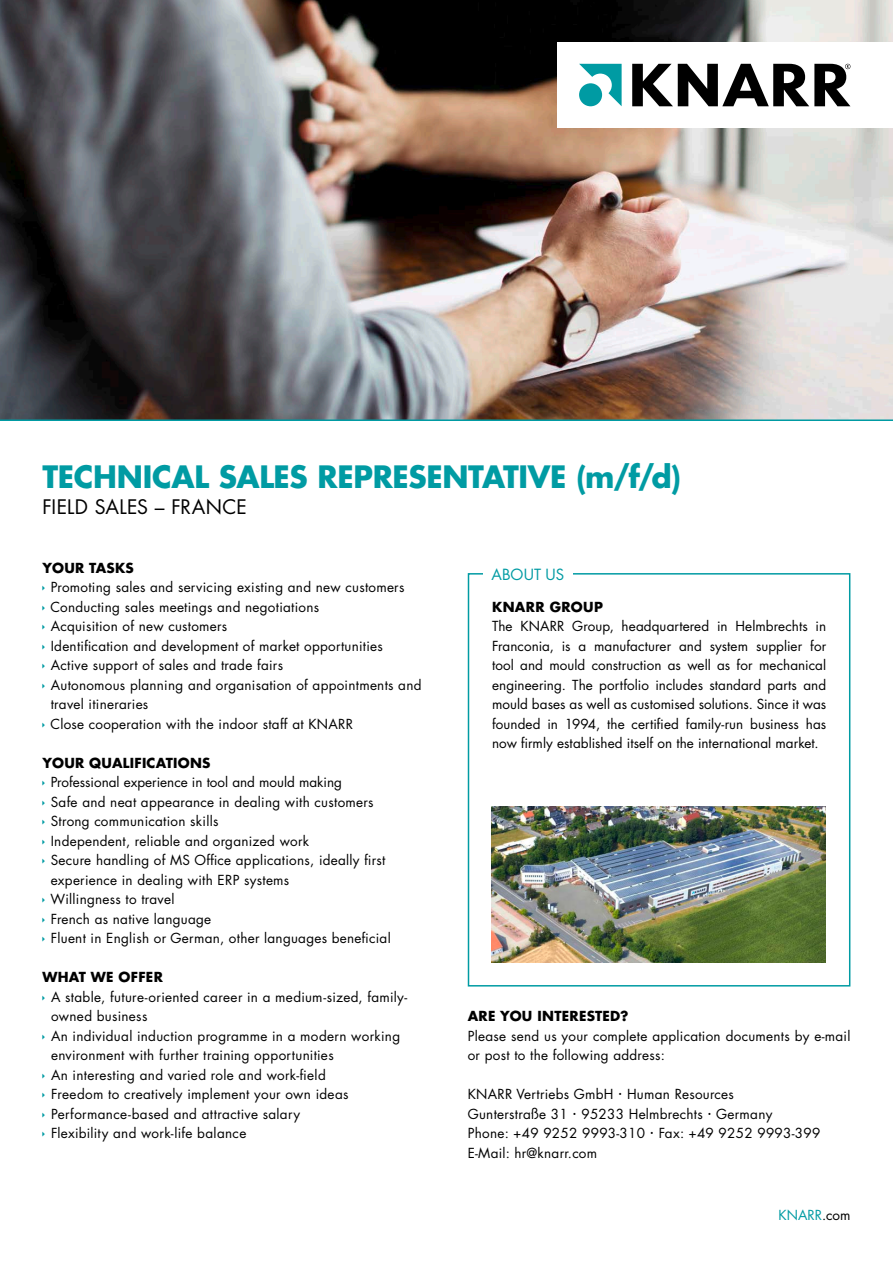
<style>
.page{position:relative;width:893px;height:1263px;background:#fff}
.page>*{position:absolute;margin:0;border:0;box-sizing:border-box;transform-origin:0 0}
.t1{font:700 30px "Futura LT Pro";letter-spacing:-.01em;color:#009ba3}
.t2{font:19.5px "Futura LT Pro";letter-spacing:.015em;color:#000}
.t3{font:15px "Futura LT Pro";letter-spacing:.005em;color:#009ba3}
.t4{font:13.5px/19.5px "Futura LT Pro";letter-spacing:.02em;color:#000}
.t5{font:700 13.5px "Futura LT Pro";letter-spacing:.02em;color:#000}
.t6{font:13.5px "Futura LT Pro";color:#009ba3}
.s1{color:#000}
</style>
<div class="page">
<img style="left:0;top:0;width:893px;height:419px">
<div style="left:558px;top:43px;width:335px;height:85px;background:#fff"></div>
<svg style="left:579px;top:64px;width:43px;height:42px"></svg>
<div style="left:579px;top:83px;width:23px;height:23px;background:#009ba3;border-radius:50%"></div>
<svg style="left:632px;top:64px;width:218px;height:42px"></svg>
<hr style="left:0;top:419px;width:893px;height:2px;background:#009ba3">
<div style="left:468px;top:573px;width:382px;height:413px;border:2px solid #009ba3"></div>
<div style="left:483px;top:559px;width:89px;height:29px;background:#fff"></div>
<img style="left:492px;top:807px;width:334px;height:156px">
<h1 class="t1" style="left:43px;top:454px;width:640px">TECHNICAL SALES REPRESENTATIVE (m/f/d)</h1>
<h2 class="t2" style="left:43px;top:493px;width:206px">FIELD SALES – FRANCE</h2>
<p class="t5" style="left:43px;top:557px;width:93px">YOUR TASKS</p>
<p class="t4" style="left:50px;top:577px;width:373px">Promoting sales and servicing existing and new customers Conducting sales meetings and negotiations<br>Acquisition of new customers<br>Identification and development of market opportunities Active support of sales and trade fairs<br>Autonomous planning and organisation of appointments and travel itineraries<br>Close cooperation with the indoor staff at KNARR</p>
<p class="t5" style="left:43px;top:752px;width:169px">YOUR QUALIFICATIONS</p>
<p class="t4" style="left:50px;top:772px;width:342px">Professional experience in tool and mould making<br>Safe and neat appearance in dealing with customers Strong communication skills<br>Independent, reliable and organized work<br>Secure handling of MS Office applications, ideally first experience in dealing with ERP systems<br>Willingness to travel<br>French as native language<br>Fluent in English or German, other languages beneficial</p>
<p class="t5" style="left:43px;top:966px;width:122px">WHAT WE OFFER</p>
<p class="t4" style="left:51px;top:987px;width:358px">A stable, future-oriented career in a medium-sized, family&shy;owned business<br>An individual induction programme in a modern working environment with further training opportunities<br>An interesting and varied role and work-field<br>Freedom to creatively implement your own ideas Performance-based and attractive salary<br>Flexibility and work-life balance</p>
<p class="t3" style="left:492px;top:564px;width:74px">ABOUT US</p>
<p class="t5" style="left:492px;top:596px;width:113px">KNARR GROUP</p>
<p class="t4" style="left:492px;top:616px;width:336px;text-align:justify">The KNARR Group, headquartered in Helmbrechts in Franconia, is a manufacturer and system supplier for tool and mould construction as well as for mechanical engineering. The portfolio includes standard parts and mould bases as well as customised solutions. Since it was founded in 1994, the certified family-run business has now firmly established itself on the international market.</p>
<p class="t5" style="left:468px;top:1006px;width:162px">ARE YOU INTERESTED?</p>
<p class="t4" style="left:468px;top:1026px;width:384px">Please send us your complete application documents by e-mail or post to the following address:</p>
<p class="t4" style="left:468px;top:1084px;width:354px">KNARR Vertriebs GmbH Human Resources<br>Gunterstraße 31 95233 Helmbrechts Germany<br>Phone: +49 9252 9993-310 Fax: +49 9252 9993-399<br>E-Mail: hr@knarr.com</p>
<p class="t6" style="left:778px;top:1206px;width:73px">KNARR<span class="s1">.com</span></p>
</div>
